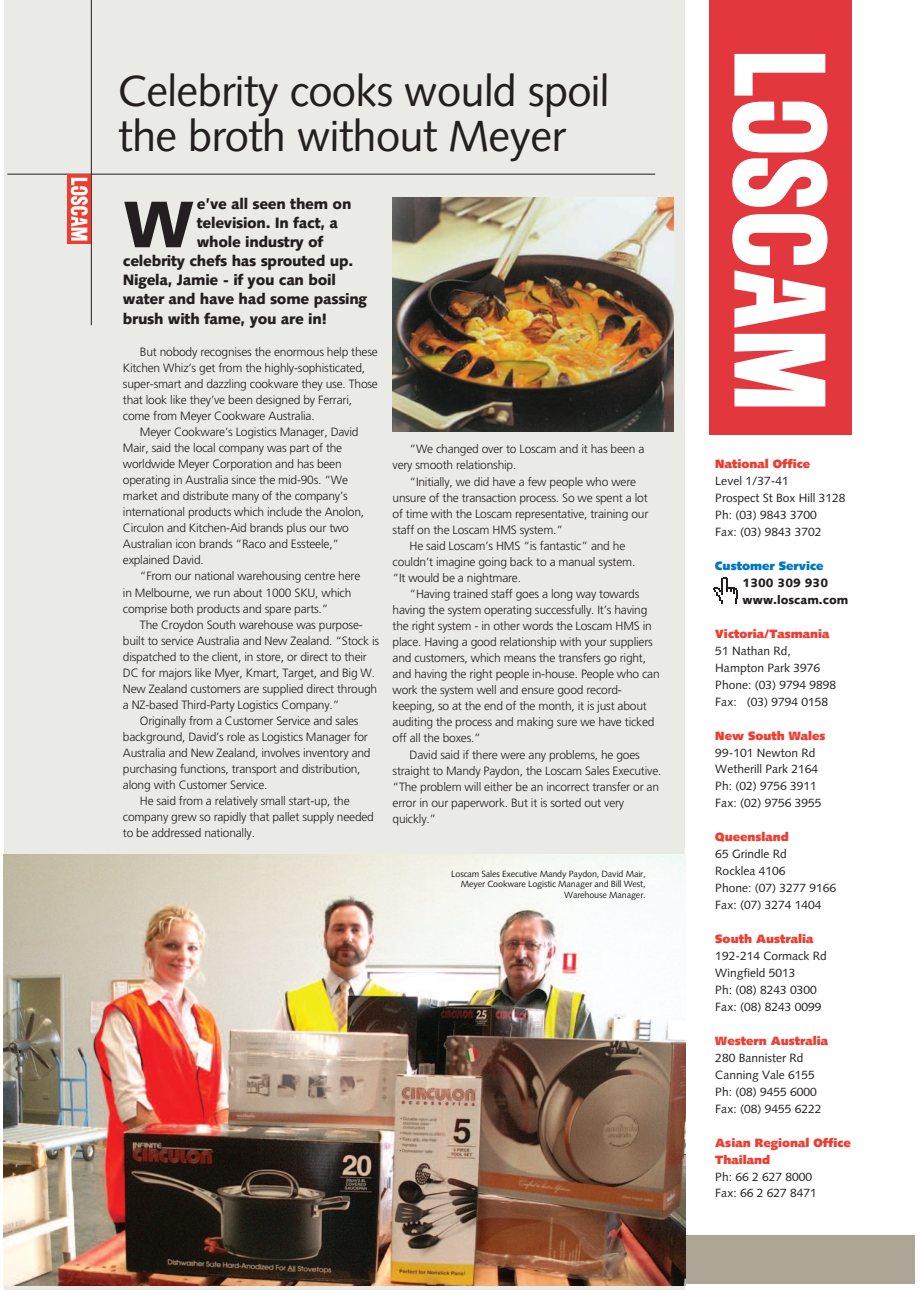
<style>
.page{position:relative;width:920px;height:1290px;background:#fff}
.page>*{position:absolute;margin:0;border:0;box-sizing:border-box;transform-origin:0 0}
.t1{font:900 65.7px "Syntax";color:#231f20}
.t2{font:43.5px/45px "Syntax";letter-spacing:-.015em;color:#231f20}
.t3{font:900 15px "Syntax";letter-spacing:-.02em;color:#231f20}
.t4{font:300 12px/16px "Frutiger";letter-spacing:-.015em;color:#231f20}
.t5{font:12px/17px "Syntax";color:#231f20}
.t6{font:900 12px/17px "Syntax";color:#ee3e32}
.t7{font:900 12px/17px "Syntax";color:#231f20}
.t8{font:900 12px "Syntax";color:#0078c0}
.t9{font:9px/10.8px "Syntax";letter-spacing:-.015em;color:#231f20;text-align:right}
</style>
<div class="page">
<img style="left:3px;top:0;width:912px;height:1289px">
<h2 class="t2" style="left:118px;top:72px;width:492px">Celebrity cooks would spoil the broth without Meyer</h2>
<h1 class="t1" style="left:123px;top:198px;width:73px">W</h1>
<p class="t3" style="left:197px;top:198px;width:156px">e’ve all seen them on</p>
<p class="t3" style="left:197px;top:217px;width:143px">television. In fact, a</p>
<p class="t3" style="left:197px;top:236px;width:128px">whole industry of</p>
<p class="t3" style="left:123px;top:255px;width:232px">celebrity chefs has sprouted up.</p>
<p class="t3" style="left:123px;top:274px;width:214px">Nigela, Jamie - if you can boil</p>
<p class="t3" style="left:123px;top:293px;width:246px">water and have had some passing</p>
<p class="t3" style="left:123px;top:312px;width:206px">brush with fame, you are in!</p>
<p class="t4" style="left:140px;top:344px;width:239px">But nobody recognises the enormous help these</p>
<p class="t4" style="left:123px;top:360px;width:244px">Kitchen Whiz’s get from the highly-sophisticated,</p>
<p class="t4" style="left:123px;top:376px;width:256px">super-smart and dazzling cookware they use. Those</p>
<p class="t4" style="left:123px;top:392px;width:231px">that look like they’ve been designed by Ferrari,</p>
<p class="t4" style="left:123px;top:408px;width:193px">come from Meyer Cookware Australia.</p>
<p class="t4" style="left:140px;top:424px;width:220px">Meyer Cookware’s Logistics Manager, David</p>
<p class="t4" style="left:123px;top:440px;width:221px">Mair, said the local company was part of the</p>
<p class="t4" style="left:123px;top:457px;width:220px">worldwide Meyer Corporation and has been</p>
<p class="t4" style="left:123px;top:473px;width:227px">operating in Australia since the mid-90s. “We</p>
<p class="t4" style="left:123px;top:489px;width:226px">market and distribute many of the company’s</p>
<p class="t4" style="left:123px;top:505px;width:243px">international products which include the Anolon,</p>
<p class="t4" style="left:123px;top:521px;width:227px">Circulon and Kitchen-Aid brands plus our two</p>
<p class="t4" style="left:123px;top:537px;width:218px">Australian icon brands “Raco and Essteele,”</p>
<p class="t4" style="left:123px;top:553px;width:82px">explained David.</p>
<p class="t4" style="left:140px;top:569px;width:222px">“From our national warehousing centre here</p>
<p class="t4" style="left:123px;top:585px;width:230px">in Melbourne, we run about 1000 SKU, which</p>
<p class="t4" style="left:123px;top:601px;width:207px">comprise both products and spare parts.”</p>
<p class="t4" style="left:140px;top:617px;width:224px">The Croydon South warehouse was purpose-</p>
<p class="t4" style="left:123px;top:633px;width:258px">built to service Australia and New Zealand. “Stock is</p>
<p class="t4" style="left:123px;top:649px;width:245px">dispatched to the client, in store, or direct to their</p>
<p class="t4" style="left:123px;top:665px;width:254px">DC for majors like Myer, Kmart, Target, and Big W.</p>
<p class="t4" style="left:123px;top:681px;width:256px">New Zealand customers are supplied direct through</p>
<p class="t4" style="left:123px;top:697px;width:218px">a NZ-based Third-Party Logistics Company.”</p>
<p class="t4" style="left:140px;top:713px;width:220px">Originally from a Customer Service and sales</p>
<p class="t4" style="left:123px;top:729px;width:246px">background, David’s role as Logistics Manager for</p>
<p class="t4" style="left:123px;top:745px;width:249px">Australia and New Zealand, involves inventory and</p>
<p class="t4" style="left:123px;top:761px;width:239px">purchasing functions, transport and distribution,</p>
<p class="t4" style="left:123px;top:778px;width:146px">along with Customer Service.</p>
<p class="t4" style="left:140px;top:794px;width:211px">He said from a relatively small start-up, the</p>
<p class="t4" style="left:123px;top:810px;width:252px">company grew so rapidly that pallet supply needed</p>
<p class="t4" style="left:123px;top:826px;width:134px">to be addressed nationally.</p>
<p class="t4" style="left:392px;top:442px;width:253px;text-indent:17px">“We changed over to Loscam and it has been a very smooth relationship.</p>
<p class="t4" style="left:409px;top:474px;width:228px">“Initially, we did have a few people who were</p>
<p class="t4" style="left:392px;top:490px;width:256px">unsure of the transaction process. So we spent a lot</p>
<p class="t4" style="left:392px;top:506px;width:257px">of time with the Loscam representative, training our</p>
<p class="t4" style="left:392px;top:522px;width:172px">staff on the Loscam HMS system.”</p>
<p class="t4" style="left:409px;top:538px;width:217px">He said Loscam’s HMS “is fantastic” and he</p>
<p class="t4" style="left:392px;top:554px;width:244px">couldn’t imagine going back to a manual system.</p>
<p class="t4" style="left:392px;top:570px;width:130px">“It would be a nightmare.</p>
<p class="t4" style="left:409px;top:586px;width:231px">“Having trained staff goes a long way towards</p>
<p class="t4" style="left:392px;top:602px;width:256px">having the system operating successfully. It’s having</p>
<p class="t4" style="left:392px;top:618px;width:261px">the right system - in other words the Loscam HMS in</p>
<p class="t4" style="left:392px;top:634px;width:262px">place. Having a good relationship with your suppliers</p>
<p class="t4" style="left:392px;top:651px;width:255px">and customers, which means the transfers go right,</p>
<p class="t4" style="left:392px;top:667px;width:269px">and having the right people in-house. People who can</p>
<p class="t4" style="left:392px;top:683px;width:231px">work the system well and ensure good record-</p>
<p class="t4" style="left:392px;top:699px;width:256px">keeping, so at the end of the month, it is just about</p>
<p class="t4" style="left:392px;top:715px;width:263px">auditing the process and making sure we have ticked</p>
<p class="t4" style="left:392px;top:731px;width:90px">off all the boxes.”</p>
<p class="t4" style="left:409px;top:747px;width:232px">David said if there were any problems, he goes</p>
<p class="t4" style="left:392px;top:763px;width:270px">straight to Mandy Paydon, the Loscam Sales Executive.</p>
<p class="t4" style="left:392px;top:779px;width:268px">“The problem will either be an incorrect transfer or an</p>
<p class="t4" style="left:392px;top:795px;width:233px">error in our paperwork. But it is sorted out very</p>
<p class="t4" style="left:392px;top:811px;width:45px">quickly.”</p>
<p class="t9" style="left:451px;top:868px;width:196px">Loscam Sales Executive Mandy Paydon, David Mair,<br>Meyer Cookware Logistic Manager and Bill West,<br>Warehouse Manager.</p>
<p class="t6" style="left:715px;top:456px;width:96px">National Office</p>
<p class="t5" style="left:715px;top:473px;width:132px">Level 1/37-41<br>Prospect St Box Hill 3128<br>Ph: (03) 9843 3700<br>Fax: (03) 9843 3702</p>
<p class="t8" style="left:715px;top:560px;width:109px">Customer Service</p>
<p class="t7" style="left:742px;top:575px;width:107px">1300 309 930 www.loscam.com</p>
<p class="t6" style="left:715px;top:626px;width:116px">Victoria/Tasmania</p>
<p class="t5" style="left:715px;top:643px;width:122px">51 Nathan Rd,<br>Hampton Park 3976<br>Phone: (03) 9794 9898<br>Fax: (03) 9794 0158</p>
<p class="t6" style="left:715px;top:728px;width:112px">New South Wales</p>
<p class="t5" style="left:715px;top:745px;width:108px">99-101 Newton Rd<br>Wetherill Park 2164<br>Ph: (02) 9756 3911<br>Fax: (02) 9756 3955</p>
<p class="t6" style="left:715px;top:829px;width:75px">Queensland</p>
<p class="t5" style="left:715px;top:846px;width:122px">65 Grindle Rd<br>Rocklea 4106<br>Phone: (07) 3277 9166<br>Fax: (07) 3274 1404</p>
<p class="t6" style="left:715px;top:931px;width:100px">South Australia</p>
<p class="t5" style="left:715px;top:948px;width:113px">192-214 Cormack Rd<br>Wingfield 5013<br>Ph: (08) 8243 0300<br>Fax: (08) 8243 0099</p>
<p class="t6" style="left:715px;top:1033px;width:114px">Western Australia</p>
<p class="t5" style="left:715px;top:1050px;width:108px">280 Bannister Rd<br>Canning Vale 6155<br>Ph: (08) 9455 6000<br>Fax: (08) 9455 6222</p>
<p class="t6" style="left:715px;top:1134px;width:137px">Asian Regional Office<br>Thailand</p>
<p class="t5" style="left:715px;top:1168px;width:103px">Ph: 66 2 627 8000<br>Fax: 66 2 627 8471</p>
</div>
